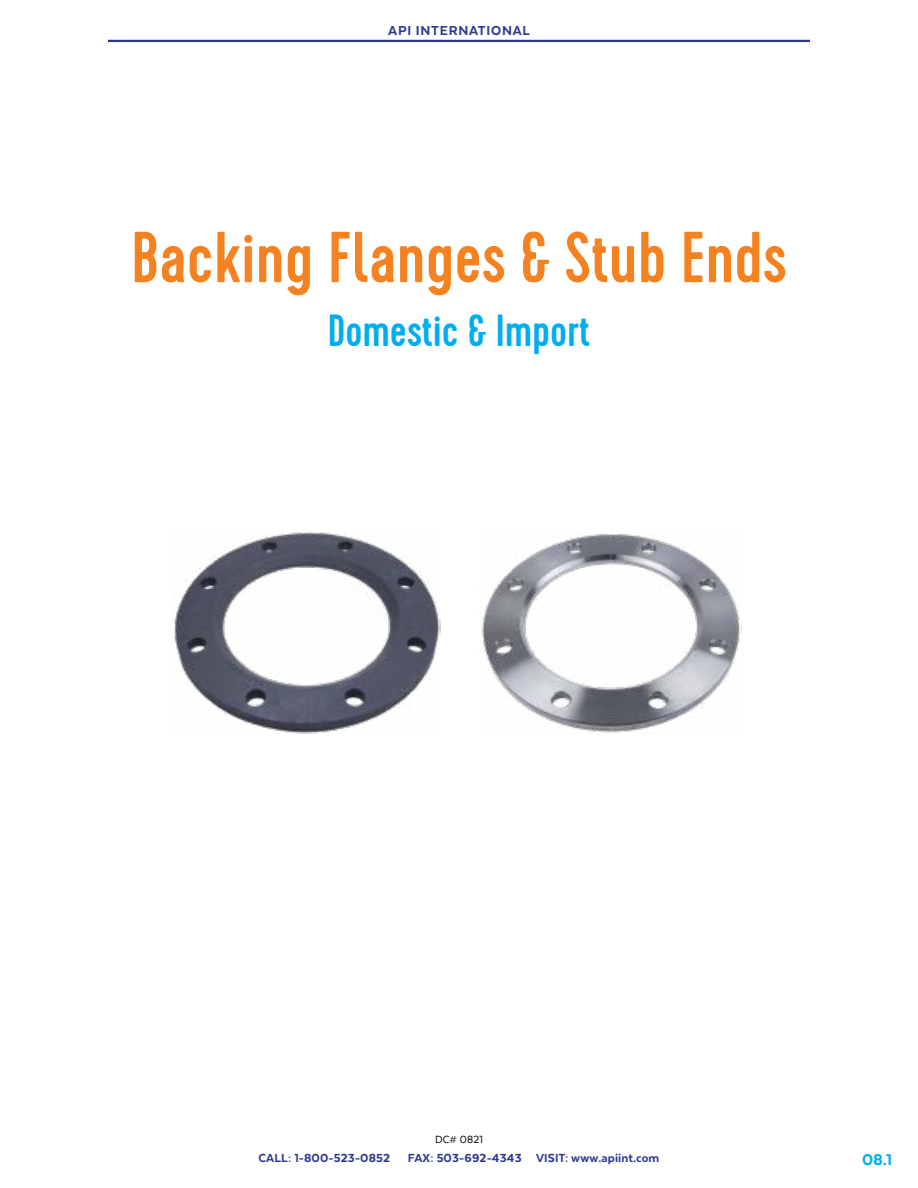
<style>
.page{position:relative;width:918px;height:1188px;background:#fff}
.page>*{position:absolute;margin:0;border:0;box-sizing:border-box;transform-origin:0 0}
.t1{font:500 72px "Cervo";color:#f58220}
.t2{font:500 45px "Cervo";color:#00aeef}
.t3{font:800 18px "Texta";color:#00aeef}
.t4{font:800 15px "Texta";letter-spacing:.05em;color:#2b3990}
.t5{font:800 13.5px "Texta";letter-spacing:.01em;color:#2b3990}
.t6{font:12px "Texta";letter-spacing:.01em;color:#000}
</style>
<div class="page">
<hr style="left:108px;top:40px;width:702px;height:2px;background:#2b3990">
<img style="left:174px;top:531px;width:266px;height:203px">
<img style="left:481px;top:534px;width:261px;height:199px">
<p class="t4" style="left:388px;top:23px;width:143px">API INTERNATIONAL</p>
<h1 class="t1" style="left:131px;top:215px;width:657px">Backing Flanges &amp; Stub Ends</h1>
<h2 class="t2" style="left:328px;top:304px;width:264px">Domestic &amp; Import</h2>
<p class="t6" style="left:435px;top:1133px;width:49px">DC# 0821</p>
<p class="t5" style="left:259px;top:1150px;width:133px">CALL: 1-800-523-0852</p>
<p class="t5" style="left:408px;top:1150px;width:253px">FAX: 503-692-4343 VISIT: www.apiint.com</p>
<h3 class="t3" style="left:862px;top:1150px;width:32px">08.1</h3>
</div>
